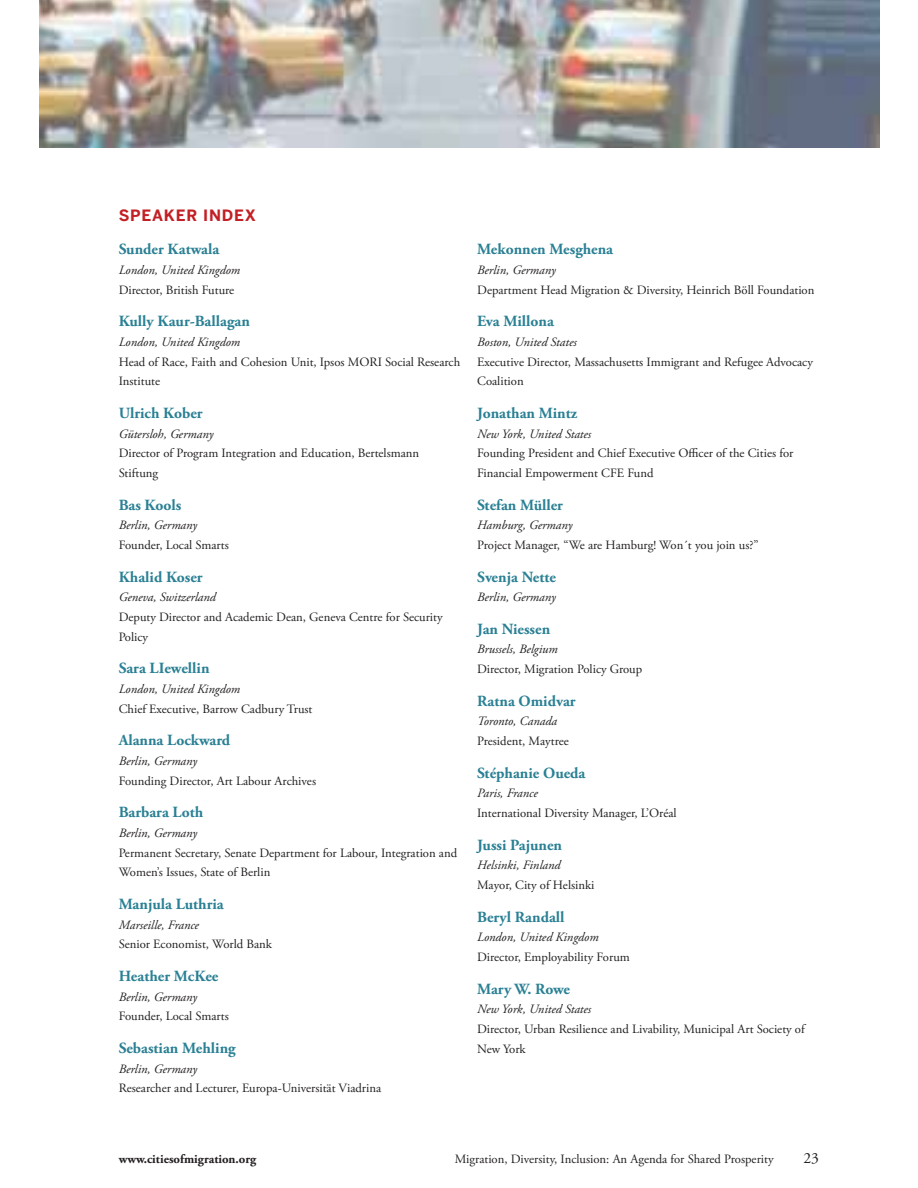
<style>
.page{position:relative;width:918px;height:1188px;background:#fff}
.page>*{position:absolute;margin:0;border:0;box-sizing:border-box;transform-origin:0 0}
.t1{font:700 15.45px "Adobe Garamond Pro";color:#2a8094}
.t2{font:700 15.45px "Benton Sans";letter-spacing:.05em;color:#c22025}
.t3{font:15.45px "Adobe Garamond Pro";color:#231f20}
.t4{font:12.75px/19.8px "Adobe Garamond Pro";color:#231f20}
.t5{font:italic 12.75px "Adobe Garamond Pro";color:#231f20}
.t6{font:700 12.75px "Adobe Garamond Pro";color:#231f20}
</style>
<div class="page">
<img style="left:39px;top:0;width:840px;height:148px">
<p class="t2" style="left:119px;top:207px;width:139px">SPEAKER INDEX</p>
<p class="t1" style="left:119px;top:243px;width:102px">Sunder Katwala</p>
<p class="t5" style="left:119px;top:265px;width:123px">London, United Kingdom</p>
<p class="t4" style="left:119px;top:281px;width:117px">Director, British Future</p>
<p class="t1" style="left:119px;top:315px;width:133px">Kully Kaur-Ballagan</p>
<p class="t5" style="left:119px;top:337px;width:123px">London, United Kingdom</p>
<p class="t4" style="left:119px;top:353px;width:343px">Head of Race, Faith and Cohesion Unit, Ipsos MORI Social Research<br>Institute</p>
<p class="t1" style="left:119px;top:407px;width:85px">Ulrich Kober</p>
<p class="t5" style="left:119px;top:428px;width:96px">Gütersloh, Germany</p>
<p class="t4" style="left:119px;top:444px;width:302px">Director of Program Integration and Education, Bertelsmann<br>Stiftung</p>
<p class="t1" style="left:119px;top:498px;width:64px">Bas Kools</p>
<p class="t5" style="left:119px;top:520px;width:80px">Berlin, Germany</p>
<p class="t4" style="left:119px;top:536px;width:112px">Founder, Local Smarts</p>
<p class="t1" style="left:119px;top:570px;width:86px">Khalid Koser</p>
<p class="t5" style="left:119px;top:592px;width:99px">Geneva, Switzerland</p>
<p class="t4" style="left:119px;top:608px;width:325px">Deputy Director and Academic Dean, Geneva Centre for Security<br>Policy</p>
<p class="t1" style="left:119px;top:662px;width:92px">Sara LIewellin</p>
<p class="t5" style="left:119px;top:684px;width:123px">London, United Kingdom</p>
<p class="t4" style="left:119px;top:700px;width:195px">Chief Executive, Barrow Cadbury Trust</p>
<p class="t1" style="left:119px;top:734px;width:113px">Alanna Lockward</p>
<p class="t5" style="left:119px;top:756px;width:80px">Berlin, Germany</p>
<p class="t4" style="left:119px;top:772px;width:199px">Founding Director, Art Labour Archives</p>
<p class="t1" style="left:119px;top:806px;width:86px">Barbara Loth</p>
<p class="t5" style="left:119px;top:828px;width:80px">Berlin, Germany</p>
<p class="t4" style="left:119px;top:844px;width:340px">Permanent Secretary, Senate Department for Labour, Integration and<br>Women’s Issues, State of Berlin</p>
<p class="t1" style="left:119px;top:898px;width:107px">Manjula Luthria</p>
<p class="t5" style="left:119px;top:920px;width:82px">Marseille, France</p>
<p class="t4" style="left:119px;top:935px;width:155px">Senior Economist, World Bank</p>
<p class="t1" style="left:119px;top:970px;width:101px">Heather McKee</p>
<p class="t5" style="left:119px;top:991px;width:80px">Berlin, Germany</p>
<p class="t4" style="left:119px;top:1007px;width:112px">Founder, Local Smarts</p>
<p class="t1" style="left:119px;top:1042px;width:118px">Sebastian Mehling</p>
<p class="t5" style="left:119px;top:1063px;width:80px">Berlin, Germany</p>
<p class="t4" style="left:119px;top:1079px;width:264px">Researcher and Lecturer, Europa-Universität Viadrina</p>
<p class="t1" style="left:477px;top:243px;width:138px">Mekonnen Mesghena</p>
<p class="t5" style="left:477px;top:265px;width:80px">Berlin, Germany</p>
<p class="t4" style="left:477px;top:281px;width:339px">Department Head Migration &amp; Diversity, Heinrich Böll Foundation</p>
<p class="t1" style="left:477px;top:315px;width:78px">Eva Millona</p>
<p class="t5" style="left:477px;top:337px;width:101px">Boston, United States</p>
<p class="t4" style="left:477px;top:353px;width:337px">Executive Director, Massachusetts Immigrant and Refugee Advocacy<br>Coalition</p>
<p class="t1" style="left:477px;top:407px;width:101px">Jonathan Mintz</p>
<p class="t5" style="left:477px;top:428px;width:116px">New York, United States</p>
<p class="t4" style="left:477px;top:444px;width:318px">Founding President and Chief Executive Officer of the Cities for<br>Financial Empowerment CFE Fund</p>
<p class="t1" style="left:477px;top:498px;width:87px">Stefan Müller</p>
<p class="t5" style="left:477px;top:520px;width:97px">Hamburg, Germany</p>
<p class="t4" style="left:477px;top:536px;width:283px">Project Manager, “We are Hamburg! Won´t you join us?”</p>
<p class="t1" style="left:477px;top:570px;width:80px">Svenja Nette</p>
<p class="t5" style="left:477px;top:592px;width:80px">Berlin, Germany</p>
<p class="t1" style="left:477px;top:623px;width:75px">Jan Niessen</p>
<p class="t5" style="left:477px;top:644px;width:82px">Brussels, Belgium</p>
<p class="t4" style="left:477px;top:660px;width:167px">Director, Migration Policy Group</p>
<p class="t1" style="left:477px;top:695px;width:100px">Ratna Omidvar</p>
<p class="t5" style="left:477px;top:716px;width:81px">Toronto, Canada</p>
<p class="t4" style="left:477px;top:732px;width:93px">President, Maytree</p>
<p class="t1" style="left:477px;top:766px;width:110px">Stéphanie Oueda</p>
<p class="t5" style="left:477px;top:788px;width:62px">Paris, France</p>
<p class="t4" style="left:477px;top:804px;width:201px">International Diversity Manager, L’Oréal</p>
<p class="t1" style="left:477px;top:838px;width:86px">Jussi Pajunen</p>
<p class="t5" style="left:477px;top:860px;width:85px">Helsinki, Finland</p>
<p class="t4" style="left:477px;top:876px;width:119px">Mayor, City of Helsinki</p>
<p class="t1" style="left:477px;top:910px;width:89px">Beryl Randall</p>
<p class="t5" style="left:477px;top:932px;width:123px">London, United Kingdom</p>
<p class="t4" style="left:477px;top:948px;width:154px">Director, Employability Forum</p>
<p class="t1" style="left:477px;top:982px;width:94px">Mary W. Rowe</p>
<p class="t5" style="left:477px;top:1004px;width:116px">New York, United States</p>
<p class="t4" style="left:477px;top:1020px;width:329px">Director, Urban Resilience and Livability, Municipal Art Society of<br>New York</p>
<p class="t6" style="left:119px;top:1153px;width:139px">www.citiesofmigration.org</p>
<p class="t4" style="left:455px;top:1150px;width:320px">Migration, Diversity, Inclusion: An Agenda for Shared Prosperity</p>
<p class="t3" style="left:803px;top:1152px;width:17px">23</p>
</div>
